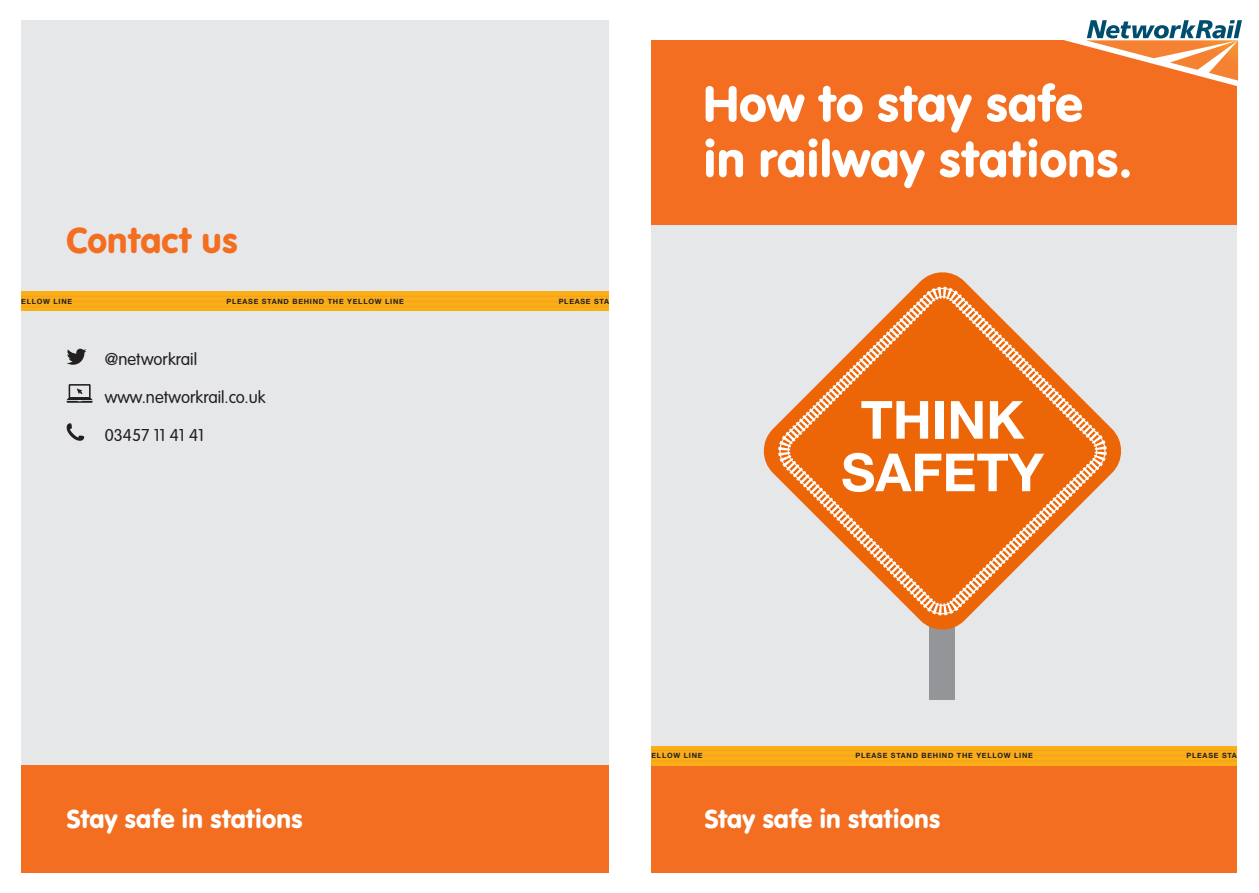
<style>
.page{position:relative;width:1259px;height:893px;background:#fff}
.page>*{position:absolute;margin:0;border:0;box-sizing:border-box;transform-origin:0 0}
.t1{font:52.5px/55.5px "VAG Rundschrift D";letter-spacing:-.005em;color:#fff}
.t2{font:700 52.5px/52.5px "Helvetica Neue";color:#fff;text-align:center}
.t3{font:37.5px "VAG Rundschrift D";color:#f36e21}
.t4{font:27px "VAG Rundschrift D";letter-spacing:-.005em;color:#fff}
.t5{font:300 18px "VAG Rundschrift D";color:#231f20}
.t6{font:700 7.2px "Helvetica Neue";letter-spacing:.1em;color:#231f20}
</style>
<div class="page">
<div style="left:651px;top:40px;width:586px;height:725px;background:#e6e7e9"></div>
<div style="left:651px;top:40px;width:586px;height:185px;background:#f36e21"></div>
<div style="left:651px;top:765px;width:586px;height:108px;background:#f36e21"></div>
<div style="left:21px;top:20px;width:588px;height:852px;background:#e6e7e9"></div>
<div style="left:21px;top:765px;width:588px;height:108px;background:#f36e21"></div>
<svg style="left:67px;top:349px;width:19px;height:16px"></svg>
<svg style="left:67px;top:384px;width:26px;height:19px"></svg>
<svg style="left:66px;top:423px;width:18px;height:18px"></svg>
<div style="left:651px;top:746px;width:586px;height:19px;background:#faaf18"></div>
<hr style="left:651px;top:750px;width:586px;height:1px;background:#f36e21">
<hr style="left:651px;top:755px;width:586px;height:1px;background:#f36e21">
<hr style="left:651px;top:760px;width:586px;height:2px;background:#f36e21">
<div style="left:21px;top:292px;width:588px;height:19px;background:#faaf18"></div>
<hr style="left:21px;top:295px;width:588px;height:2px;background:#f36e21">
<hr style="left:21px;top:301px;width:588px;height:1px;background:#f36e21">
<hr style="left:21px;top:306px;width:588px;height:1px;background:#f36e21">
<div style="left:929px;top:576px;width:26px;height:123px;background:#939598"></div>
<svg style="left:763px;top:272px;width:358px;height:357px"></svg>
<svg style="left:778px;top:287px;width:328px;height:328px"></svg>
<svg style="left:1064px;top:20px;width:178px;height:66px"></svg>
<p class="t3" style="left:67px;top:218px;width:173px">Contact us</p>
<p class="t6" style="left:21px;top:296px;width:53px">ELLOW LINE</p>
<p class="t6" style="left:226px;top:296px;width:179px">PLEASE STAND BEHIND THE YELLOW LINE</p>
<p class="t6" style="left:559px;top:296px;width:52px">PLEASE STA</p>
<p class="t5" style="left:105px;top:349px;width:94px">@networkrail</p>
<p class="t5" style="left:105px;top:387px;width:162px">www.networkrail.co.uk</p>
<p class="t5" style="left:105px;top:425px;width:101px">03457 11 41 41</p>
<p class="t1" style="left:703px;top:76px;width:431px">How to stay safe in railway stations.</p>
<p class="t2" style="left:841px;top:395px;width:204px">THINK<br>SAFETY</p>
<p class="t6" style="left:651px;top:750px;width:53px">ELLOW LINE</p>
<p class="t6" style="left:855px;top:750px;width:179px">PLEASE STAND BEHIND THE YELLOW LINE</p>
<p class="t6" style="left:1186px;top:750px;width:52px">PLEASE STA</p>
<p class="t4" style="left:67px;top:803px;width:238px">Stay safe in stations</p>
<p class="t4" style="left:704px;top:803px;width:238px">Stay safe in stations</p>
</div>
